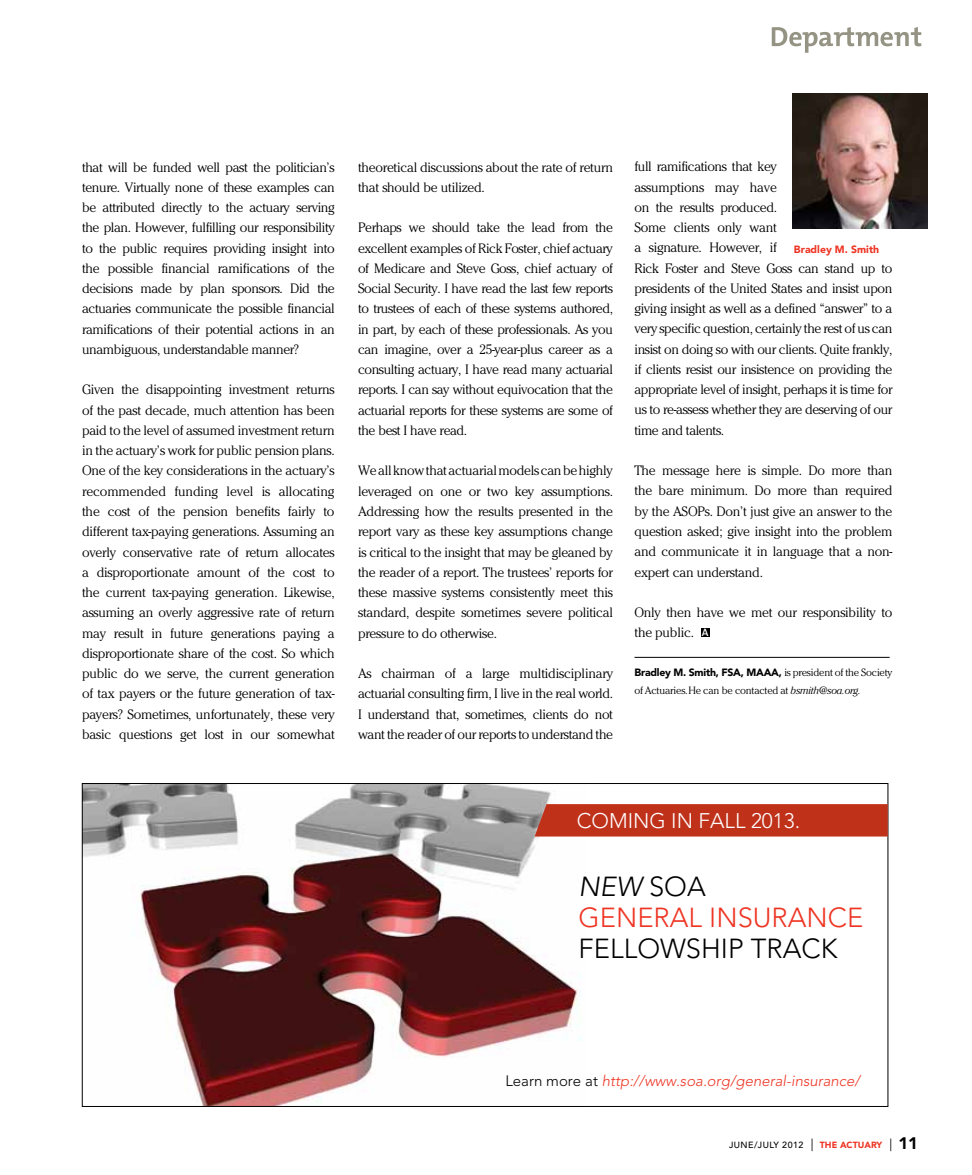
<style>
.page{position:relative;width:972px;height:1175px;background:#fff}
.page>*{position:absolute;margin:0;border:0;box-sizing:border-box;transform-origin:0 0}
.t1{font:300 27.3px/30.9px "Avenir";color:#ee3524}
.t2{font:300 27.3px "Avenir";color:#000}
.t3{font:300 21px "Avenir";color:#fff}
.t4{font:italic 300 15px "Avenir";color:#ee3524}
.t5{font:300 13.5px/20.2px "Cheltenham Std";letter-spacing:-.03em;color:#000;text-align:justify}
.t6{font:300 10.5px/18px "Cheltenham Std";letter-spacing:-.02em;color:#000}
.t7{font:900 10.5px "Avenir";letter-spacing:-.02em;color:#000}
.t8{font:900 10.5px "Avenir";color:#ee3524}
.t9{font:500 8.85px "Avenir";letter-spacing:.05em;color:#000}
.s1{font-family:"The Mix B6";font-weight:600;font-size:10.8px;color:#fff}
.s2{font-family:"Avenir";font-weight:900}
.s3{font-style:italic}
.s4{font-style:italic;color:#000}
.s5{color:#000}
.s6{font-style:normal;color:#000}
.s7{font-weight:400;font-size:12.6px}
.s8{font-weight:900;color:#ee3524}
.s9{font-weight:900;font-size:16.65px}
</style>
<div class="page">
<img style="left:792px;top:93px;width:135px;height:135px">
<div style="left:701px;top:628px;width:9px;height:9px;background:#000"></div>
<hr style="left:634px;top:657px;width:256px;height:1px;background:#000">
<svg style="left:772px;top:27px;width:149px;height:26px"></svg>
<img style="left:84px;top:785px;width:501px;height:319px">
<div style="left:535px;top:804px;width:353px;height:32px;background:#c0311a"></div>
<p class="t5" style="left:82px;top:157px;width:254px">that will be funded well past the politician’s tenure. Virtually none of these examples can be attributed directly to the actuary serving the plan. However, fulfilling our responsibility to the public requires providing insight into the possible financial ramifications of the decisions made by plan sponsors. Did the actuaries communicate the possible financial ramifications of their potential actions in an unambiguous, understandable manner?</p>
<p class="t5" style="left:82px;top:379px;width:254px">Given the disappointing investment returns of the past decade, much attention has been paid to the level of assumed investment return in the actuary’s work for public pension plans.<br>One of the key considerations in the actuary’s recommended funding level is allocating the cost of the pension benefits fairly to different tax-paying generations. Assuming an overly conservative rate of return allocates a disproportionate amount of the cost to the current tax-paying generation. Likewise, assuming an overly aggressive rate of return may result in future generations paying a disproportionate share of the cost. So which public do we serve, the current generation of tax payers or the future generation of tax&shy;payers? Sometimes, unfortunately, these very basic questions get lost in our somewhat</p>
<p class="t5" style="left:358px;top:157px;width:257px">theoretical discussions about the rate of return that should be utilized.</p>
<p class="t5" style="left:358px;top:217px;width:257px">Perhaps we should take the lead from the excellent examples of Rick Foster, chief actuary of Medicare and Steve Goss, chief actuary of Social Security. I have read the last few reports to trustees of each of these systems authored, in part, by each of these professionals. As you can imagine, over a 25-year-plus career as a consulting actuary, I have read many actuarial reports. I can say without equivocation that the actuarial reports for these systems are some of the best I have read.</p>
<p class="t5" style="left:358px;top:460px;width:257px">We all know that actuarial models can be highly leveraged on one or two key assumptions.<br>Addressing how the results presented in the report vary as these key assumptions change is critical to the insight that may be gleaned by the reader of a report. The trustees’ reports for these massive systems consistently meet this standard, despite sometimes severe political pressure to do otherwise.</p>
<p class="t5" style="left:358px;top:663px;width:257px">As chairman of a large multidisciplinary actuarial consulting firm, I live in the real world.<br>I understand that, sometimes, clients do not want the reader of our reports to understand the</p>
<p class="t5" style="left:634px;top:156px;width:260px;text-align:left">full ramifications that key<br>assumptions may have<br>on the results produced.<br>Some clients only want<br>a signature. However, if<br>Rick Foster and Steve Goss can stand up to presidents of the United States and insist upon giving insight as well as a defined “answer” to a very specific question, certainly the rest of us can insist on doing so with our clients. Quite frankly, if clients resist our insistence on providing the appropriate level of insight, perhaps it is time for us to re-assess whether they are deserving of our time and talents.</p>
<p class="t5" style="left:634px;top:460px;width:260px">The message here is simple. Do more than the bare minimum. Do more than required by the ASOPs. Don’t just give an answer to the question asked; give insight into the problem and communicate it in language that a non&shy;expert can understand.</p>
<p class="t5" style="left:634px;top:602px;width:260px">Only then have we met our responsibility to the public. <span class="s1">A</span></p>
<p class="t7" style="left:634px;top:665px;width:131px">Bradley M. Smith, FSA, MAAA</p>
<p class="t8" style="left:794px;top:243px;width:87px">Bradley M. Smith</p>
<p class="t6" style="left:634px;top:663px;width:259px;text-indent:144px"><span class="s2">,</span> is president of the Society of Actuaries. He can be contacted at <span class="s3">bsmith@soa.org.</span></p>
<h2 class="t3" style="left:577px;top:808px;width:225px">COMI NG I N FALL 2013.</h2>
<h1 class="t1" style="left:579px;top:871px;width:286px"><span class="s4">New</span> <span class="s5">SOA<br></span>GENERAL INSURANCE</h1>
<h1 class="t2" style="left:579px;top:932px;width:260px">FELLOWSHI P TRACK</h1>
<p class="t4" style="left:505px;top:1071px;width:356px"><span class="s6">LEARN MORE AT</span> http://www.soa.org/general-insurance/</p>
<p class="t9" style="left:729px;top:1139px;width:190px">JUNE/JULY 2012 <span class="s7">|</span> <span class="s8">The Actuary</span> <span class="s7">|</span> <span class="s9">11</span></p>
</div>
